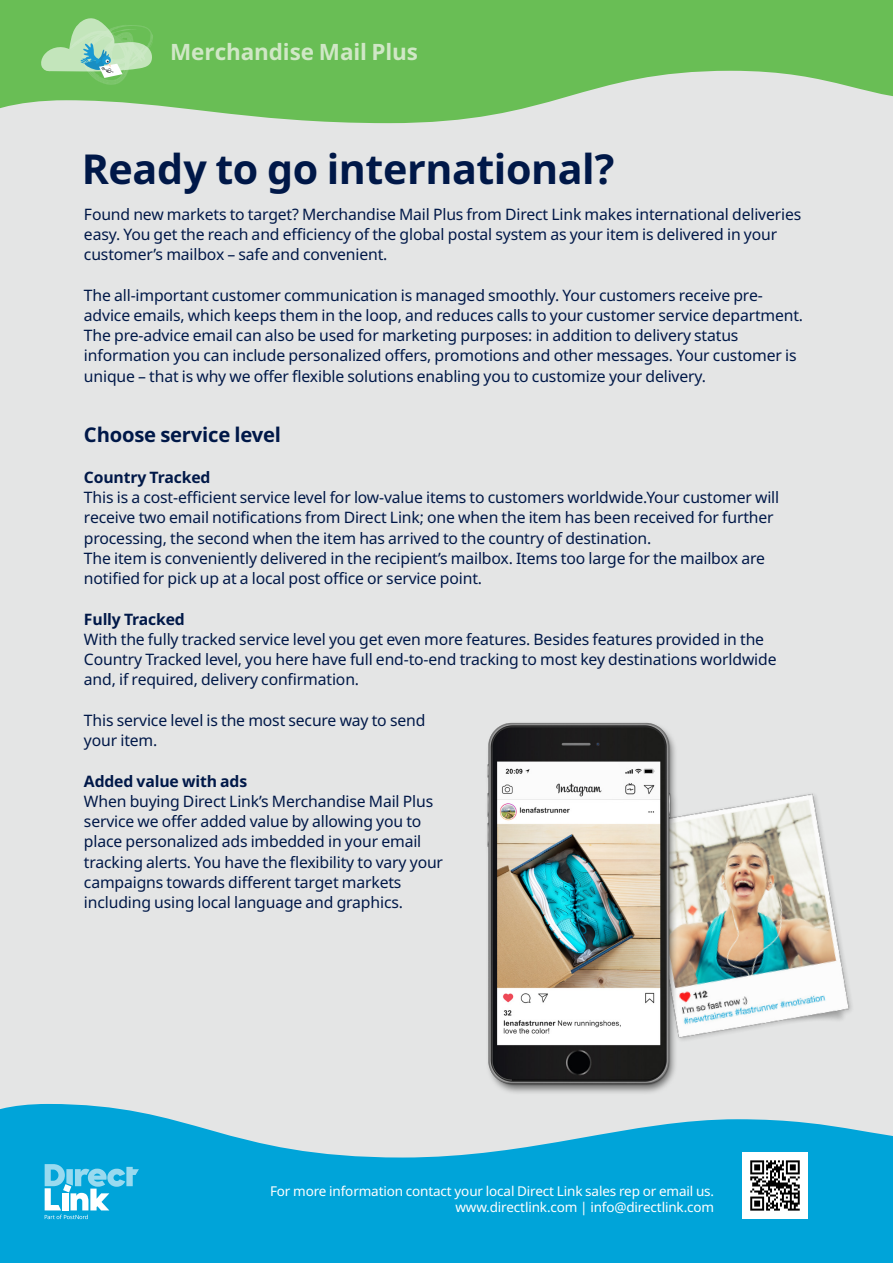
<style>
.page{position:relative;width:893px;height:1263px;background:#e4e5e5}
.page>*{position:absolute;margin:0;border:0;box-sizing:border-box;transform-origin:0 0}
.t1{font:700 41.25px "Noto Sans";letter-spacing:-.01em;color:#001848}
.t2{font:700 22.5px "Noto Sans";letter-spacing:-.005em;color:#d0e7c6}
.t3{font:700 20.25px "Noto Sans";letter-spacing:-.01em;color:#001848}
.t4{font:15.75px/20.2px "Noto Sans";letter-spacing:-.01em;color:#001848}
.t5{font:700 15.75px "Noto Sans";letter-spacing:-.01em;color:#001848}
.t6{font:13.5px "Noto Sans";letter-spacing:-.01em;color:#fff}
</style>
<div class="page">
<svg style="left:0;top:0;width:893px;height:124px;fill:#69be55"></svg>
<svg style="left:0;top:1104px;width:893px;height:159px;fill:#00a4d9"></svg>
<svg style="left:45px;top:1164px;width:94px;height:55px;background:#4ebfe4"></svg>
<img style="left:742px;top:1152px;width:66px;height:66px">
<img style="left:696px;top:793px;width:156px;height:245px">
<img style="left:487px;top:722px;width:209px;height:371px">
<svg style="left:41px;top:18px;width:112px;height:67px;background:#90ce8c"></svg>
<p class="t2" style="left:170px;top:36px;width:249px">Merchandise Mail Plus</p>
<p class="t1" style="left:82px;top:140px;width:534px">Ready to go international?</p>
<p class="t4" style="left:84px;top:204px;width:719px">Found new markets to target? Merchandise Mail Plus from Direct Link makes international deliveries easy. You get the reach and efficiency of the global postal system as your item is delivered in your customer’s mailbox – safe and convenient.</p>
<p class="t4" style="left:84px;top:285px;width:721px">The all-important customer communication is managed smoothly. Your customers receive pre&shy;advice emails, which keeps them in the loop, and reduces calls to your customer service department.<br>The pre-advice email can also be used for marketing purposes: in addition to delivery status information you can include personalized offers, promotions and other messages. Your customer is unique – that is why we offer flexible solutions enabling you to customize your delivery.</p>
<p class="t3" style="left:84px;top:421px;width:199px">Choose service level</p>
<p class="t5" style="left:84px;top:466px;width:128px">Country Tracked</p>
<p class="t4" style="left:84px;top:488px;width:697px">This is a cost-efficient service level for low-value items to customers worldwide.Your customer will receive two email notifications from Direct Link; one when the item has been received for further processing, the second when the item has arrived to the country of destination.</p>
<p class="t4" style="left:84px;top:548px;width:682px">The item is conveniently delivered in the recipient’s mailbox. Items too large for the mailbox are notified for pick up at a local post office or service point.</p>
<p class="t5" style="left:84px;top:608px;width:102px">Fully Tracked</p>
<p class="t4" style="left:84px;top:629px;width:694px">With the fully tracked service level you get even more features. Besides features provided in the<br>Country Tracked level, you here have full end-to-end tracking to most key destinations worldwide and, if required, delivery confirmation.</p>
<p class="t4" style="left:84px;top:710px;width:343px">This service level is the most secure way to send your item.</p>
<p class="t5" style="left:84px;top:770px;width:165px">Added value with ads</p>
<p class="t4" style="left:84px;top:791px;width:361px">When buying Direct Link’s Merchandise Mail Plus service we offer added value by allowing you to place personalized ads imbedded in your email tracking alerts. You have the flexibility to vary your campaigns towards different target markets including using local language and graphics.</p>
<p class="t6" style="left:270px;top:1182px;width:446px">For more information contact your local Direct Link sales rep or email us.</p>
<p class="t6" style="left:455px;top:1197px;width:260px">www.directlink.com | info@directlink.com</p>
</div>
